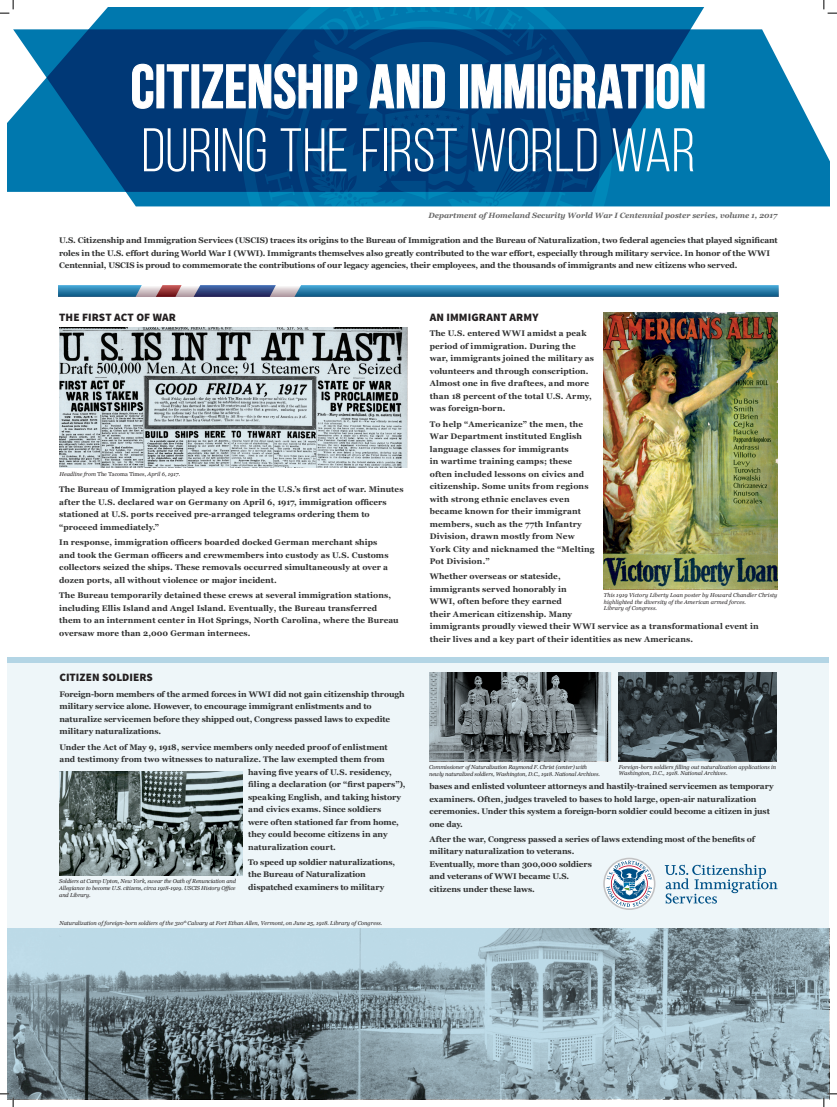
<style>
.page{position:relative;width:837px;height:1107px;background:#fff}
.page>*{position:absolute;margin:0;border:0;box-sizing:border-box;transform-origin:0 0}
.t1{font:700 61.38px/63.4px "Bebas Neue";color:#fff}
.Heading{font:900 11.25px "Source Sans Pro";letter-spacing:.005em;color:#231f20}
.Body{font:700 8.12px/12.5px "Georgia";letter-spacing:.005em;color:#313232}
.Heading-2{font:700 8.12px/12.5px "Georgia";letter-spacing:.01em;color:#313232}
.t2{font:italic 700 7.62px "Georgia";color:#666}
.t3{font:italic 5.62px/6.8px "Georgia";color:#231f20}
.t4{font:italic 5.62px/6.8px "Georgia";letter-spacing:-.02em;color:#231f20}
.s1{font-weight:400}
.s2{font-style:normal}
</style>
<div class="page">
<div style="left:8px;top:656px;width:821px;height:272px;background:#eef6f9"></div>
<div style="left:8px;top:656px;width:820px;height:6px;background:#b3d5e5"></div>
<svg style="left:8px;top:8px;width:696px;height:184px;fill:#0078ae"></svg>
<svg style="left:13px;top:29px;width:816px;height:177px;background:#1f75a6"></svg>
<svg style="left:142px;top:285px;width:152px;height:12px"></svg>
<svg style="left:294px;top:285px;width:484px;height:12px;background:#2e80ac"></svg>
<svg style="left:193px;top:285px;width:83px;height:12px"></svg>
<svg style="left:156px;top:285px;width:25px;height:12px"></svg>
<svg style="left:58px;top:285px;width:84px;height:12px"></svg>
<img style="left:603px;top:312px;width:174px;height:278px">
<svg style="left:131px;top:63px;width:23px;height:46px"></svg>
<div style="left:156px;top:64px;width:8px;height:44px;border:1px solid #fff"></div>
<svg style="left:166px;top:64px;width:23px;height:45px"></svg>
<div style="left:191px;top:64px;width:8px;height:44px;border:1px solid #fff"></div>
<svg style="left:201px;top:8px;width:442px;height:198px;background:#0b548c"></svg>
<div style="left:645px;top:64px;width:8px;height:44px;border:1px solid #fff"></div>
<svg style="left:656px;top:63px;width:48px;height:46px;background:#3690bb"></svg>
<svg style="left:664px;top:864px;width:113px;height:39px"></svg>
<svg style="left:603px;top:857px;width:52px;height:52px"></svg>
<svg style="left:8px;top:928px;width:821px;height:170px;background:#889da6"></svg>
<svg style="left:59px;top:327px;width:348px;height:141px;background:#a4aeb1"></svg>
<svg style="left:429px;top:672px;width:182px;height:89px;background:#687074"></svg>
<svg style="left:59px;top:771px;width:183px;height:104px;background:#6b7978"></svg>
<svg style="left:618px;top:672px;width:158px;height:89px;background:#374045"></svg>
<svg style="left:0;top:0;width:14px;height:14px"></svg>
<svg style="left:0;top:1093px;width:14px;height:13px"></svg>
<svg style="left:823px;top:0;width:13px;height:14px"></svg>
<svg style="left:823px;top:1093px;width:13px;height:13px"></svg>
<p class="t1" style="left:131px;top:54px;width:577px">CITIZENSHIP AND IMMIGRATION<br><span class="s1">DURING THE FIRST WORLD WAR</span></p>
<p class="t2" style="left:428px;top:210px;width:350px">Department of Homeland Security World War I Centennial poster series, volume 1, 2017</p>
<p class="Body" style="left:59px;top:234px;width:720px">U.S. Citizenship and Immigration Services (USCIS) traces its origins to the Bureau of Immigration and the Bureau of Naturalization, two federal agencies that played significant roles in the U.S. effort during World War I (WWI). Immigrants themselves also greatly contributed to the war effort, especially through military service. In honor of the WWI<br>Centennial, USCIS is proud to commemorate the contributions of our legacy agencies, their employees, and the thousands of immigrants and new citizens who served.</p>
<p class="Heading" style="left:59px;top:310px;width:118px">THE FIRST ACT OF WAR</p>
<p class="t3" style="left:59px;top:470px;width:122px">Headline from <span class="s2">The Tacoma Times,</span> April 6, 1917.</p>
<p class="Heading-2" style="left:59px;top:483px;width:345px">The Bureau of Immigration played a key role in the U.S.’s first act of war. Minutes after the U.S. declared war on Germany on April 6, 1917, immigration officers stationed at U.S. ports received pre-arranged telegrams ordering them to “proceed immediately.”</p>
<p class="Body" style="left:59px;top:535px;width:330px">In response, immigration officers boarded docked German merchant ships and took the German officers and crewmembers into custody as U.S. Customs collectors seized the ships. These removals occurred simultaneously at over a dozen ports, all without violence or major incident.</p>
<p class="Body" style="left:59px;top:588px;width:341px">The Bureau temporarily detained these crews at several immigration stations, including Ellis Island and Angel Island. Eventually, the Bureau transferred them to an internment center in Hot Springs, North Carolina, where the Bureau oversaw more than 2,000 German internees.</p>
<p class="Heading" style="left:59px;top:670px;width:95px">CITIZEN SOLDIERS</p>
<p class="Body" style="left:59px;top:687px;width:346px">Foreign-born members of the armed forces in WWI did not gain citizenship through military service alone. However, to encourage immigrant enlistments and to naturalize servicemen before they shipped out, Congress passed laws to expedite military naturalizations.</p>
<p class="Body" style="left:59px;top:740px;width:330px">Under the Act of May 9, 1918, service members only needed proof of enlistment</p>
<p class="Body" style="left:59px;top:752px;width:327px">and testimony from two witnesses to naturalize. The law exempted them from</p>
<p class="Body" style="left:248px;top:765px;width:145px">having five years of U.S. residency,</p>
<p class="Body" style="left:248px;top:777px;width:159px">filing a declaration (or “first papers”),</p>
<p class="Body" style="left:248px;top:790px;width:154px">speaking English, and taking history</p>
<p class="Body" style="left:248px;top:802px;width:135px">and civics exams. Since soldiers</p>
<p class="Body" style="left:248px;top:815px;width:152px">were often stationed far from home,</p>
<p class="Body" style="left:248px;top:827px;width:141px">they could become citizens in any</p>
<p class="Body" style="left:248px;top:840px;width:89px">naturalization court.</p>
<p class="Body" style="left:248px;top:855px;width:148px">To speed up soldier naturalizations, the Bureau of Naturalization dispatched examiners to military</p>
<p class="t3" style="left:59px;top:877px;width:178px;text-align:justify">Soldiers at Camp Upton, New York, swear the Oath of Renunciation and Allegiance to become U.S. citizens, circa 1918-1919. USCIS History Office and Library.</p>
<p class="t3" style="left:59px;top:919px;width:324px">Naturalization of foreign-born soldiers of the 310<sup>th</sup> Calvary at Fort Ethan Allen, Vermont, on June 25, 1918. Library of Congress.</p>
<p class="Heading" style="left:429px;top:310px;width:110px">AN IMMIGRANT ARMY</p>
<p class="Body" style="left:429px;top:326px;width:166px">The U.S. entered WWI amidst a peak period of immigration. During the war, immigrants joined the military as volunteers and through conscription.<br>Almost one in five draftees, and more than 18 percent of the total U.S. Army, was foreign-born.</p>
<p class="Body" style="left:429px;top:417px;width:166px">To help “Americanize” the men, the<br>War Department instituted English language classes for immigrants<br>in wartime training camps; these often included lessons on civics and citizenship. Some units from regions with strong ethnic enclaves even became known for their immigrant members, such as the 77th Infantry<br>Division, drawn mostly from New<br>York City and nicknamed the “Melting<br>Pot Division.”</p>
<p class="Body" style="left:429px;top:570px;width:330px">Whether overseas or stateside,<br>immigrants served honorably in<br>WWI, often before they earned<br>their American citizenship. Many<br>immigrants proudly viewed their WWI service as a transformational event in their lives and a key part of their identities as new Americans.</p>
<p class="t3" style="left:603px;top:591px;width:175px">This 1919 Victory Liberty Loan poster by Howard Chandler Christy highlighted the diversity of the American armed forces.<br>Library of Congress.</p>
<p class="t4" style="left:429px;top:763px;width:172px">Commissioner of Naturalization Raymond F. Christ (center) with newly naturalized soldiers, Washington, D.C., 1918. National Archives.</p>
<p class="t3" style="left:618px;top:763px;width:159px">Foreign-born soldiers filling out naturalization applications in<br>Washington, D.C., 1918. National Archives.</p>
<p class="Body" style="left:429px;top:779px;width:346px">bases and enlisted volunteer attorneys and hastily-trained servicemen as temporary examiners. Often, judges traveled to bases to hold large, open-air naturalization ceremonies. Under this system a foreign-born soldier could become a citizen in just one day.</p>
<p class="Body" style="left:429px;top:832px;width:327px">After the war, Congress passed a series of laws extending most of the benefits of military naturalization to veterans.<br>Eventually, more than 300,000 soldiers<br>and veterans of WWI became U.S.<br>citizens under these laws.</p>
</div>
